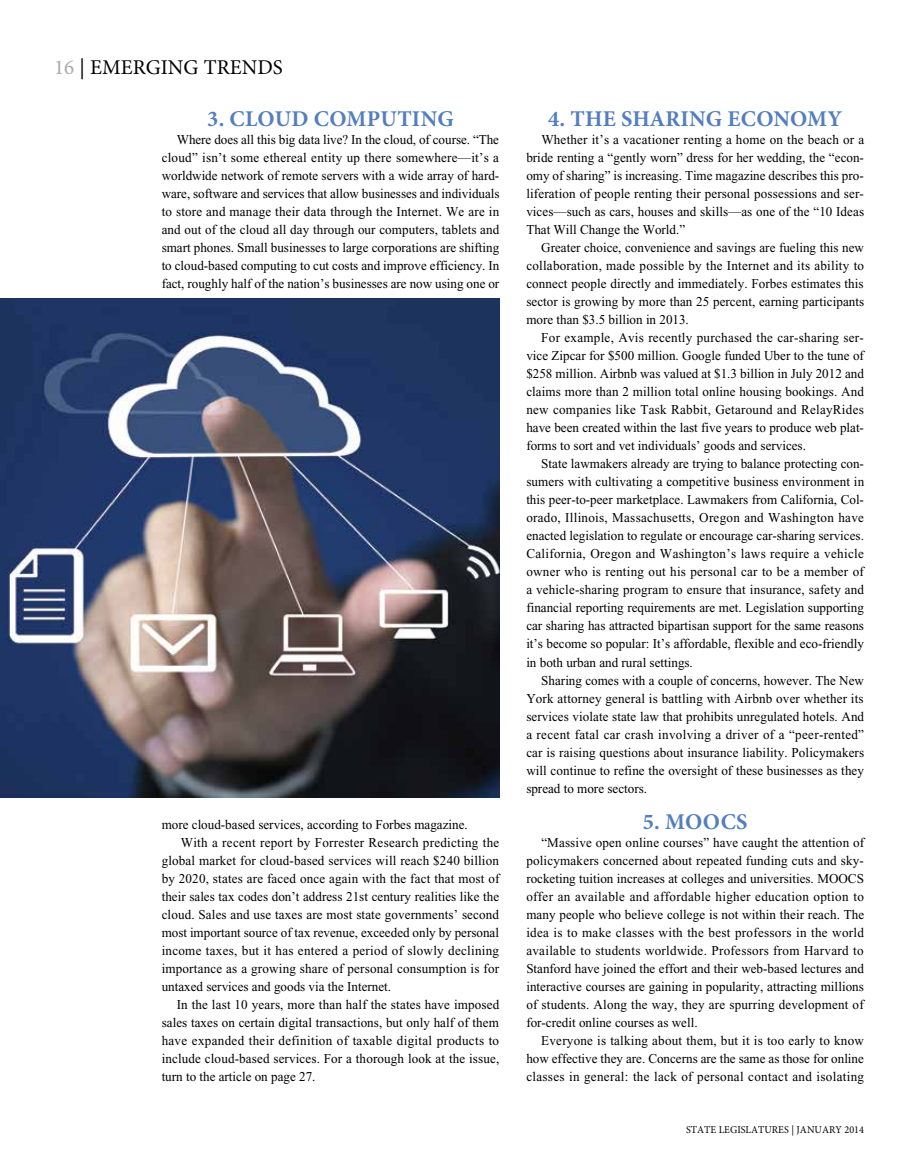
<style>
.page{position:relative;width:918px;height:1176px;background:#fff}
.page>*{position:absolute;margin:0;border:0;box-sizing:border-box;transform-origin:0 0}
.t1{font:700 22.5px "Minion Pro";letter-spacing:.01em;color:#537ebf}
.t2{font:21px "Minion Pro";color:#000}
.t3{font:13.5px/18px "Times New Roman";letter-spacing:.005em;color:#000;text-align:justify}
.t4{font:13.5px "Times New Roman";letter-spacing:.025em;color:#000}
.t5{font:10.5px "Minion Pro";color:#000}
.s1{color:#a7a9ac}
</style>
<div class="page">
<img style="left:0;top:298px;width:500px;height:499px">
<h2 class="t2" style="left:54px;top:53px;width:230px"><span class="s1">16</span> | EMERGING TRENDS</h2>
<h1 class="t1" style="left:207px;top:103px;width:248px">3. CLOUD COMPUTING</h1>
<p class="t3" style="left:162px;top:131px;width:339px;text-indent:15px">Where does all this big data live? In the cloud, of course. “The cloud” isn’t some ethereal entity up there somewhere—it’s a worldwide network of remote servers with a wide array of hard&shy;ware, software and services that allow businesses and individuals to store and manage their data through the Internet. We are in and out of the cloud all day through our computers, tablets and smart phones. Small businesses to large corporations are shifting to cloud-based computing to cut costs and improve efficiency. In fact, roughly half of the nation’s businesses are now using one or</p>
<p class="t3" style="left:162px;top:815px;width:308px">more cloud-based services, according to Forbes magazine.</p>
<p class="t3" style="left:181px;top:833px;width:320px">With a recent report by Forrester Research predicting the</p>
<p class="t3" style="left:162px;top:851px;width:339px">global market for cloud-based services will reach $240 billion</p>
<p class="t3" style="left:162px;top:868px;width:339px">by 2020, states are faced once again with the fact that most of</p>
<p class="t3" style="left:162px;top:886px;width:339px">their sales tax codes don’t address 21st century realities like the</p>
<p class="t3" style="left:162px;top:904px;width:339px">cloud. Sales and use taxes are most state governments’ second</p>
<p class="t3" style="left:162px;top:922px;width:339px">most important source of tax revenue, exceeded only by personal</p>
<p class="t3" style="left:162px;top:940px;width:339px">income taxes, but it has entered a period of slowly declining</p>
<p class="t3" style="left:162px;top:958px;width:339px">importance as a growing share of personal consumption is for</p>
<p class="t3" style="left:162px;top:976px;width:231px">untaxed services and goods via the Internet.</p>
<p class="t3" style="left:177px;top:994px;width:324px">In the last 10 years, more than half the states have imposed</p>
<p class="t3" style="left:162px;top:1012px;width:339px">sales taxes on certain digital transactions, but only half of them</p>
<p class="t4" style="left:162px;top:1032px;width:339px">have expanded their definition of taxable digital products to</p>
<p class="t3" style="left:162px;top:1048px;width:339px">include cloud-based services. For a thorough look at the issue,</p>
<p class="t3" style="left:162px;top:1066px;width:155px">turn to the article on page 27.</p>
<h1 class="t1" style="left:548px;top:103px;width:278px">4. THE SHARING ECONOMY</h1>
<p class="t3" style="left:526px;top:131px;width:339px;text-indent:15px">Whether it’s a vacationer renting a home on the beach or a bride renting a “gently worn” dress for her wedding, the “econ&shy;omy of sharing” is increasing. Time magazine describes this pro&shy;liferation of people renting their personal possessions and ser&shy;vices—such as cars, houses and skills—as one of the “10 Ideas That Will Change the World.”</p>
<p class="t3" style="left:526px;top:239px;width:339px;text-indent:15px">Greater choice, convenience and savings are fueling this new collaboration, made possible by the Internet and its ability to connect people directly and immediately. Forbes estimates this sector is growing by more than 25 percent, earning participants more than $3.5 billion in 2013.</p>
<p class="t3" style="left:526px;top:329px;width:339px;text-indent:15px">For example, Avis recently purchased the car-sharing ser&shy;vice Zipcar for $500 million. Google funded Uber to the tune of $258 million. Airbnb was valued at $1.3 billion in July 2012 and claims more than 2 million total online housing bookings. And new companies like Task Rabbit, Getaround and RelayRides have been created within the last five years to produce web plat&shy;forms to sort and vet individuals’ goods and services.</p>
<p class="t3" style="left:526px;top:455px;width:339px;text-indent:15px">State lawmakers already are trying to balance protecting con&shy;sumers with cultivating a competitive business environment in this peer-to-peer marketplace. Lawmakers from California, Col&shy;orado, Illinois, Massachusetts, Oregon and Washington have enacted legislation to regulate or encourage car-sharing services.<br>California, Oregon and Washington’s laws require a vehicle owner who is renting out his personal car to be a member of a vehicle-sharing program to ensure that insurance, safety and financial reporting requirements are met. Legislation supporting car sharing has attracted bipartisan support for the same reasons it’s become so popular: It’s affordable, flexible and eco-friendly in both urban and rural settings.</p>
<p class="t3" style="left:526px;top:670px;width:339px;text-indent:15px">Sharing comes with a couple of concerns, however. The New York attorney general is battling with Airbnb over whether its services violate state law that prohibits unregulated hotels. And a recent fatal car crash involving a driver of a “peer-rented” car is raising questions about insurance liability. Policymakers will continue to refine the oversight of these businesses as they spread to more sectors.</p>
<h1 class="t1" style="left:643px;top:805px;width:106px">5. MOOCS</h1>
<p class="t3" style="left:526px;top:833px;width:339px;text-indent:15px">“Massive open online courses” have caught the attention of policymakers concerned about repeated funding cuts and sky&shy;rocketing tuition increases at colleges and universities. MOOCS offer an available and affordable higher education option to many people who believe college is not within their reach. The idea is to make classes with the best professors in the world available to students worldwide. Professors from Harvard to Stanford have joined the effort and their web-based lectures and interactive courses are gaining in popularity, attracting millions of students. Along the way, they are spurring development of for-credit online courses as well.</p>
<p class="t3" style="left:526px;top:1030px;width:339px;text-indent:15px">Everyone is talking about them, but it is too early to know how effective they are. Concerns are the same as those for online classes in general: the lack of personal contact and isolating</p>
<p class="t5" style="left:686px;top:1122px;width:179px">STATE LEGISLATURES | JANUARY 2014</p>
</div>
